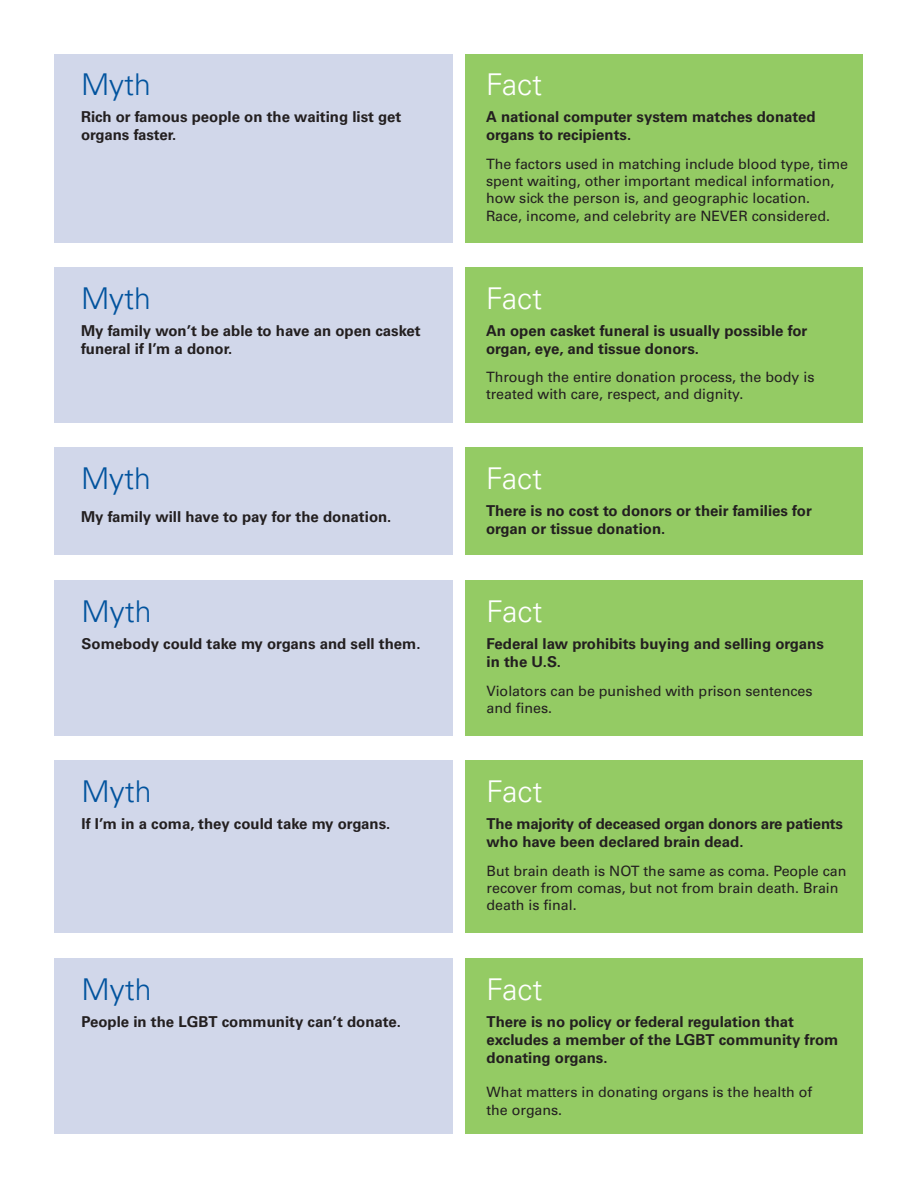
<style>
.page{position:relative;width:918px;height:1188px;background:#fff}
.page>*{position:absolute;margin:0;border:0;box-sizing:border-box;transform-origin:0 0}
.t1{font:300 30px "Univers";color:#01539e}
.t2{font:300 30px "Univers";color:#fff}
.t3{font:700 15px/18px "Univers";color:#231f20}
.t4{font:14.25px/17.2px "Univers";color:#231f20}
</style>
<div class="page">
<div style="left:54px;top:54px;width:398px;height:189px;background:#d1d7ea"></div>
<div style="left:466px;top:54px;width:397px;height:189px;background:#94cb64"></div>
<div style="left:54px;top:447px;width:398px;height:108px;background:#d1d7ea"></div>
<div style="left:466px;top:447px;width:397px;height:108px;background:#94cb64"></div>
<div style="left:54px;top:580px;width:398px;height:156px;background:#d1d7ea"></div>
<div style="left:466px;top:580px;width:397px;height:156px;background:#94cb64"></div>
<div style="left:54px;top:267px;width:398px;height:155px;background:#d1d7ea"></div>
<div style="left:466px;top:267px;width:397px;height:155px;background:#94cb64"></div>
<div style="left:54px;top:761px;width:398px;height:172px;background:#d1d7ea"></div>
<div style="left:466px;top:761px;width:397px;height:172px;background:#94cb64"></div>
<div style="left:54px;top:958px;width:398px;height:176px;background:#d1d7ea"></div>
<div style="left:466px;top:958px;width:397px;height:176px;background:#94cb64"></div>
<h1 class="t1" style="left:81px;top:67px;width:71px">Myth</h1>
<p class="t3" style="left:81px;top:108px;width:322px">Rich or famous people on the waiting list get organs faster.</p>
<h1 class="t2" style="left:486px;top:67px;width:58px">Fact</h1>
<p class="t3" style="left:486px;top:108px;width:331px">A national computer system matches donated organs to recipients.</p>
<p class="t4" style="left:486px;top:155px;width:364px">The factors used in matching include blood type, time spent waiting, other important medical information, how sick the person is, and geographic location.<br>Race, income, and celebrity are NEVER considered.</p>
<h1 class="t1" style="left:81px;top:280px;width:71px">Myth</h1>
<p class="t3" style="left:81px;top:321px;width:341px">My family won’t be able to have an open casket funeral if I’m a donor.</p>
<h1 class="t2" style="left:486px;top:280px;width:58px">Fact</h1>
<p class="t3" style="left:486px;top:321px;width:323px">An open casket funeral is usually possible for organ, eye, and tissue donors.</p>
<p class="t4" style="left:486px;top:369px;width:330px">Through the entire donation process, the body is treated with care, respect, and dignity.</p>
<h1 class="t1" style="left:81px;top:460px;width:71px">Myth</h1>
<p class="t3" style="left:81px;top:507px;width:312px">My family will have to pay for the donation.</p>
<h1 class="t2" style="left:486px;top:460px;width:58px">Fact</h1>
<p class="t3" style="left:486px;top:501px;width:327px">There is no cost to donors or their families for organ or tissue donation.</p>
<h1 class="t1" style="left:82px;top:593px;width:71px">Myth</h1>
<p class="t3" style="left:82px;top:635px;width:341px">Somebody could take my organs and sell them.</p>
<h1 class="t2" style="left:487px;top:593px;width:58px">Fact</h1>
<p class="t3" style="left:487px;top:635px;width:339px">Federal law prohibits buying and selling organs in the U.S.</p>
<p class="t4" style="left:487px;top:683px;width:328px">Violators can be punished with prison sentences and fines.</p>
<h1 class="t1" style="left:82px;top:774px;width:71px">Myth</h1>
<p class="t3" style="left:82px;top:815px;width:310px">If I’m in a coma, they could take my organs.</p>
<h1 class="t2" style="left:487px;top:774px;width:58px">Fact</h1>
<p class="t3" style="left:487px;top:815px;width:358px">The majority of deceased organ donors are patients who have been declared brain dead.</p>
<p class="t4" style="left:487px;top:862px;width:362px">But brain death is NOT the same as coma. People can recover from comas, but not from brain death. Brain death is final.</p>
<h1 class="t1" style="left:82px;top:971px;width:71px">Myth</h1>
<p class="t3" style="left:82px;top:1013px;width:321px">People in the LGBT community can’t donate.</p>
<h1 class="t2" style="left:487px;top:971px;width:58px">Fact</h1>
<p class="t3" style="left:487px;top:1013px;width:353px">There is no policy or federal regulation that excludes a member of the LGBT community from donating organs.</p>
<p class="t4" style="left:487px;top:1084px;width:327px">What matters in donating organs is the health of the organs.</p>
</div>
